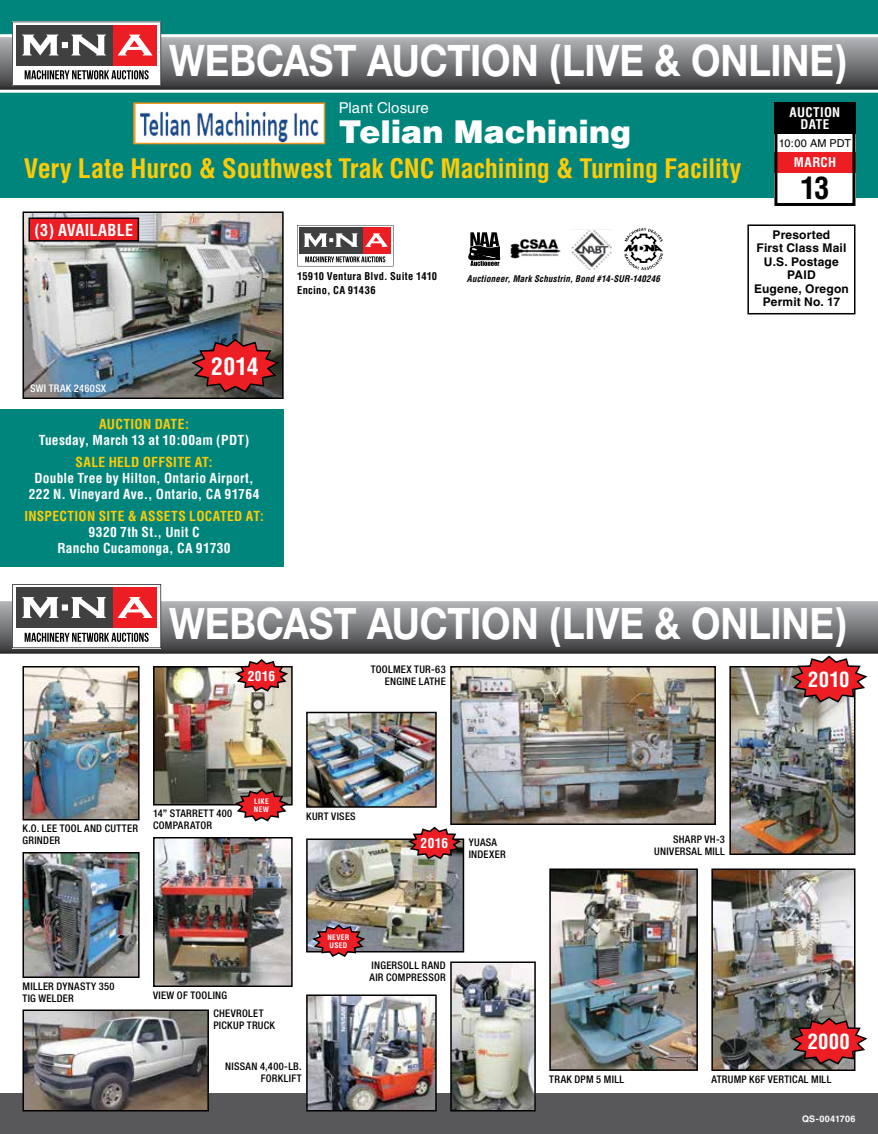
<style>
.page{position:relative;width:878px;height:1134px;background:#fff}
.page>*{position:absolute;margin:0;border:0;box-sizing:border-box;transform-origin:0 0}
.t1{font:700 43.5px "Helvetica Neue";letter-spacing:-.005em;color:#fff;scale:.87 1}
.t2{font:900 31.5px "Helvetica";color:#fff}
.t3{font:700 condensed 30px "Helvetica";color:#000}
.t4{font:700 condensed 26.25px "Helvetica";letter-spacing:-.01em;color:#ffcb05}
.t5{font:700 condensed 23.7px "Helvetica";color:#fff}
.t6{font:700 condensed 20.7px "Helvetica";letter-spacing:.015em;color:#fff}
.t7{font:700 condensed 16.2px "Helvetica";letter-spacing:.015em;color:#fff}
.t8{font:15px "Helvetica";color:#fff}
.t9{font:700 condensed 13.5px/16.5px "Helvetica";letter-spacing:.02em;color:#fff;text-align:center}
.t10{font:700 condensed 13.5px "Helvetica";letter-spacing:.02em;color:#ffcb05}
.t11{font:700 condensed 13.05px/12.6px "Helvetica";letter-spacing:.02em;color:#fff;text-align:center}
.t12{font:700 12px/13.5px "Helvetica";letter-spacing:.015em;color:#000;text-align:center}
.t13{font:10.95px "Helvetica";letter-spacing:-.005em;color:#000}
.t14{font:500 condensed 10.5px/12px "Helvetica Neue";letter-spacing:.03em;color:#000}
.t15{font:700 condensed 10.5px/13.5px "Helvetica";letter-spacing:.025em;color:#000}
.t16{font:500 condensed 10.5px "Helvetica Neue";letter-spacing:.03em;color:#fff}
.t17{font:italic 700 condensed 9px "Helvetica";letter-spacing:.02em;color:#000}
.t18{font:700 9px "Helvetica";letter-spacing:.03em;color:#fff}
.t19{font:700 condensed 7.5px/8.1px "Helvetica";letter-spacing:.035em;color:#fff}
</style>
<div class="page">
<img style="left:25px;top:215px;width:256px;height:181px">
<div style="left:22px;top:212px;width:262px;height:187px;border:2px solid #000"></div>
<div style="left:0;top:1094px;width:878px;height:40px;background:#58585a"></div>
<div style="left:747px;top:224px;width:108px;height:90px;border:2px solid #000"></div>
<svg style="left:297px;top:225px;width:96px;height:41px"></svg>
<div style="left:0;top:410px;width:284px;height:157px;background:#00857c"></div>
<svg style="left:0;top:598px;width:878px;height:56px;background:#7d7e80"></svg>
<svg style="left:12px;top:584px;width:149px;height:64px"></svg>
<svg style="left:190px;top:337px;width:91px;height:57px;background:#97373c"></svg>
<svg style="left:468px;top:232px;width:32px;height:34px"></svg>
<img style="left:623px;top:228px;width:41px;height:43px">
<img style="left:570px;top:229px;width:43px;height:40px">
<img style="left:510px;top:239px;width:51px;height:20px">
<div style="left:0;top:0;width:878px;height:197px;background:#00857c"></div>
<svg style="left:0;top:34px;width:878px;height:59px;background:#828486"></svg>
<svg style="left:12px;top:22px;width:149px;height:64px;background:#a98889"></svg>
<div style="left:29px;top:218px;width:109px;height:23px;background:#ed1d24"></div>
<div style="left:28px;top:218px;width:111px;height:24px;border:2px solid #000"></div>
<div style="left:774px;top:134px;width:81px;height:18px;background:#fff"></div>
<div style="left:774px;top:173px;width:81px;height:33px;background:#fff"></div>
<div style="left:774px;top:152px;width:81px;height:21px;background:#ed1d24"></div>
<div style="left:774px;top:102px;width:81px;height:32px;background:#000"></div>
<div style="left:774px;top:102px;width:81px;height:104px;border:3px solid #000"></div>
<img style="left:453px;top:669px;width:260px;height:153px">
<div style="left:450px;top:666px;width:266px;height:159px;border:2px solid #000"></div>
<img style="left:732px;top:669px;width:120px;height:183px">
<div style="left:729px;top:666px;width:126px;height:189px;border:2px solid #000"></div>
<img style="left:552px;top:871px;width:143px;height:197px">
<div style="left:549px;top:868px;width:149px;height:203px;border:2px solid #000"></div>
<img style="left:714px;top:871px;width:138px;height:197px">
<div style="left:711px;top:868px;width:144px;height:203px;border:2px solid #000"></div>
<img style="left:136px;top:105px;width:186px;height:36px">
<div style="left:133px;top:102px;width:192px;height:42px;border:2px solid #ee9721"></div>
<img style="left:309px;top:841px;width:152px;height:108px">
<div style="left:306px;top:838px;width:158px;height:114px;border:2px solid #000"></div>
<img style="left:309px;top:997px;width:124px;height:112px">
<div style="left:306px;top:994px;width:130px;height:118px;border:2px solid #000"></div>
<img style="left:309px;top:715px;width:124px;height:90px">
<div style="left:306px;top:712px;width:130px;height:96px;border:2px solid #000"></div>
<img style="left:25px;top:669px;width:112px;height:148px">
<div style="left:22px;top:666px;width:118px;height:154px;border:2px solid #000"></div>
<img style="left:25px;top:855px;width:112px;height:120px">
<div style="left:22px;top:852px;width:118px;height:126px;border:2px solid #000"></div>
<img style="left:156px;top:669px;width:133px;height:134px">
<div style="left:153px;top:666px;width:139px;height:140px;border:2px solid #000"></div>
<img style="left:156px;top:840px;width:133px;height:144px">
<div style="left:153px;top:837px;width:139px;height:150px;border:2px solid #000"></div>
<svg style="left:789px;top:655px;width:79px;height:49px"></svg>
<svg style="left:789px;top:1016px;width:79px;height:50px;background:#ad4b4d"></svg>
<img style="left:453px;top:965px;width:80px;height:144px">
<div style="left:450px;top:962px;width:86px;height:150px;border:2px solid #000"></div>
<img style="left:25px;top:1013px;width:181px;height:96px">
<div style="left:22px;top:1010px;width:187px;height:102px;border:2px solid #000"></div>
<svg style="left:233px;top:659px;width:57px;height:34px"></svg>
<svg style="left:406px;top:826px;width:57px;height:34px"></svg>
<svg style="left:233px;top:788px;width:57px;height:34px"></svg>
<svg style="left:310px;top:923px;width:57px;height:34px;background:#ab555d"></svg>
<h1 class="t1" style="left:169px;top:33px;width:780px">WEBCAST AUCTION (LIVE &amp; ONLINE)</h1>
<h3 class="t8" style="left:339px;top:99px;width:92px">Plant Closure</h3>
<h2 class="t2" style="left:339px;top:111px;width:294px">Telian Machining</h2>
<h3 class="t4" style="left:24px;top:152px;width:719px">Very Late Hurco &amp; Southwest Trak CNC Machining &amp; Turning Facility</h3>
<h3 class="t7" style="left:34px;top:220px;width:100px">(3) AVAILABLE</h3>
<p class="t15" style="left:297px;top:270px;width:141px">15910 Ventura Blvd. Suite 1410<br>Encino, CA 91436</p>
<p class="t17" style="left:467px;top:273px;width:194px">Auctioneer, Mark Schustrin, Bond #14-SUR-140246</p>
<p class="t11" style="left:789px;top:106px;width:52px">AUCTION<br>DATE</p>
<p class="t13" style="left:778px;top:137px;width:74px">10:00 AM PDT</p>
<h3 class="t3" style="left:800px;top:170px;width:31px">13</h3>
<p class="t11" style="left:793px;top:156px;width:44px">MARCH</p>
<p class="t12" style="left:754px;top:228px;width:96px">Presorted<br>First Class Mail<br>U.S. Postage<br>PAID<br>Eugene, Oregon<br>Permit No. 17</p>
<p class="t16" style="left:30px;top:382px;width:78px">SWI TRAK 2460SX</p>
<h3 class="t5" style="left:211px;top:351px;width:49px">2014</h3>
<p class="t10" style="left:99px;top:416px;width:91px">AUCTION DATE:</p>
<p class="t9" style="left:39px;top:432px;width:212px">Tuesday, March 13 at 10:00am (PDT)</p>
<p class="t10" style="left:76px;top:453px;width:138px">SALE HELD OFFSITE AT:</p>
<p class="t9" style="left:29px;top:470px;width:232px">Double Tree by Hilton, Ontario Airport,<br>222 N. Vineyard Ave., Ontario, CA 91764</p>
<p class="t10" style="left:24px;top:507px;width:241px">INSPECTION SITE &amp; ASSETS LOCATED AT:</p>
<p class="t9" style="left:57px;top:524px;width:175px">9320 7th St., Unit C<br>Rancho Cucamonga, CA 91730</p>
<h1 class="t1" style="left:169px;top:597px;width:780px">WEBCAST AUCTION (LIVE &amp; ONLINE)</h1>
<p class="t9" style="left:248px;top:667px;width:29px">2016</p>
<p class="t14" style="left:371px;top:664px;width:76px;text-align:right">TOOLMEX TUR-63<br>ENGINE LATHE</p>
<h3 class="t6" style="left:808px;top:667px;width:43px">2010</h3>
<p class="t14" style="left:22px;top:823px;width:117px">K.O. LEE TOOL AND CUTTER<br>GRINDER</p>
<p class="t14" style="left:153px;top:808px;width:81px">14” STARRETT 400<br>COMPARATOR</p>
<p class="t19" style="left:254px;top:797px;width:17px">LIKE<br>NEW</p>
<p class="t14" style="left:306px;top:810px;width:51px">KURT VISES</p>
<p class="t9" style="left:420px;top:835px;width:29px">2016</p>
<p class="t14" style="left:468px;top:836px;width:38px">YUASA<br>INDEXER</p>
<p class="t14" style="left:22px;top:980px;width:94px">MILLER DYNASTY 350<br>TIG WELDER</p>
<p class="t14" style="left:153px;top:989px;width:76px">VIEW OF TOOLING</p>
<p class="t14" style="left:213px;top:1007px;width:63px">CHEVROLET<br>PICKUP TRUCK</p>
<p class="t14" style="left:225px;top:1060px;width:78px;text-align:right">NISSAN 4,400-LB.<br>FORKLIFT</p>
<p class="t19" style="left:327px;top:933px;width:24px">NEVER<br>USED</p>
<p class="t14" style="left:369px;top:959px;width:78px">INGERSOLL RAND<br>AIR COMPRESSOR</p>
<p class="t14" style="left:654px;top:833px;width:72px;text-align:right">SHARP VH-3<br>UNIVERSAL MILL</p>
<h3 class="t6" style="left:807px;top:1029px;width:44px">2000</h3>
<p class="t14" style="left:549px;top:1073px;width:76px">TRAK DPM 5 MILL</p>
<p class="t14" style="left:711px;top:1073px;width:121px">ATRUMP K6F VERTICAL MILL</p>
<p class="t18" style="left:802px;top:1114px;width:55px">QS-0041706</p>
</div>
